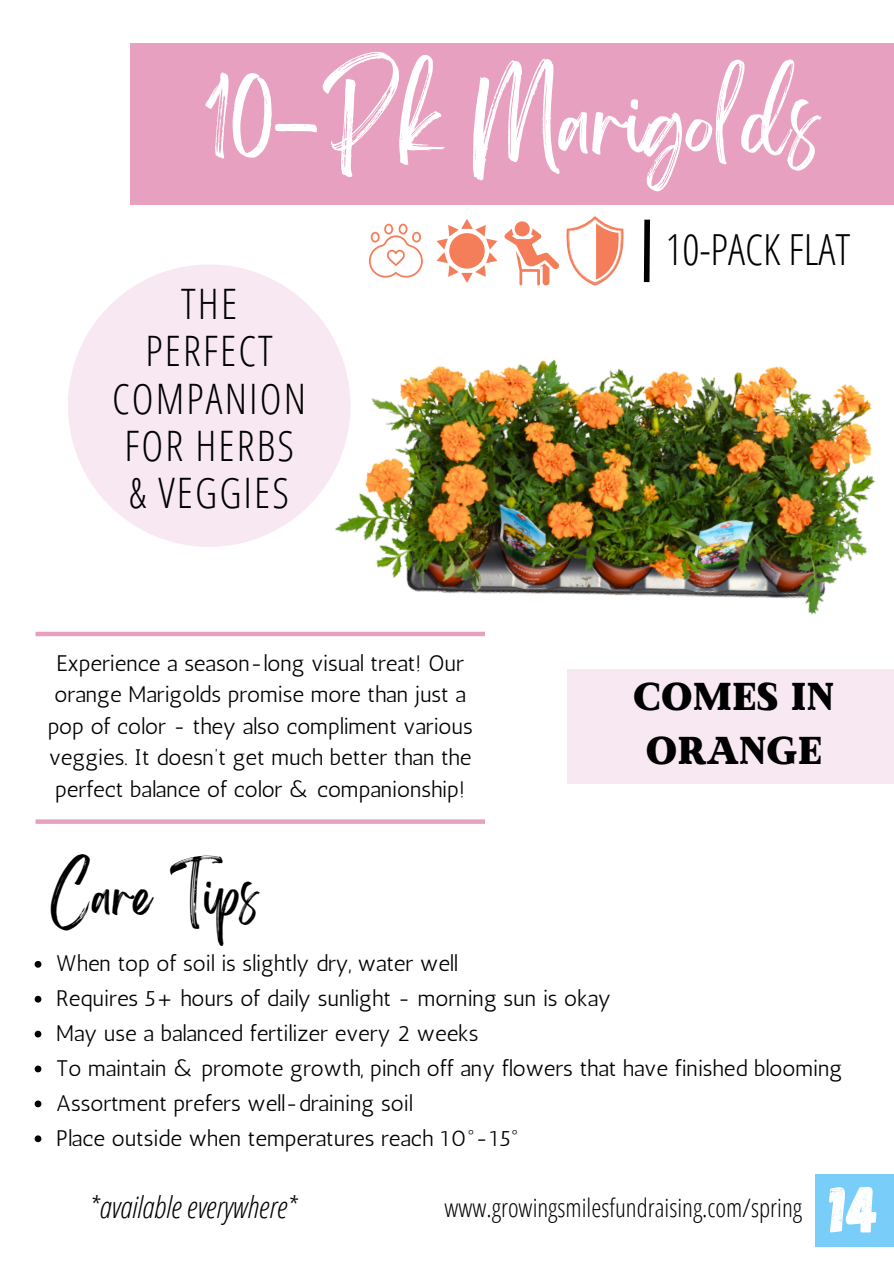
<style>
.page{position:relative;width:894px;height:1264px;background:#fff}
.page>*{position:absolute;margin:0;border:0;box-sizing:border-box;transform-origin:0 0}
.t1{font:78px "Brightwall";color:#fff}
.t2{font:65.4px "Gagalin";color:#fff}
.t3{font:47.4px "Brightwall";color:#000}
.t4{font:300 42.9px "Open Sans Condensed";color:#000}
.t5{font:300 42px/47.2px "Open Sans Condensed";letter-spacing:.05em;color:#000;text-align:center}
.t6{font:38.7px/53.6px "Made Winter Solid";color:#000;text-align:center}
.t7{font:italic 300 30px "Open Sans Condensed";color:#000}
.t8{font:300 25.5px "Open Sans Condensed";color:#000}
.t9{font:22.5px/31.5px "Antic";color:#000;text-align:center}
</style>
<div class="page">
<div style="left:130px;top:43px;width:763px;height:162px;background:#e7a0c0"></div>
<svg style="left:68px;top:264px;width:241px;height:283px;fill:#f8e8f2"></svg>
<svg style="left:35px;top:961px;width:6px;height:6px"></svg>
<svg style="left:35px;top:995px;width:6px;height:7px"></svg>
<svg style="left:35px;top:1030px;width:6px;height:7px"></svg>
<svg style="left:35px;top:1065px;width:6px;height:7px"></svg>
<svg style="left:35px;top:1100px;width:6px;height:7px"></svg>
<svg style="left:35px;top:1135px;width:6px;height:7px"></svg>
<svg style="left:35px;top:819px;width:450px;height:4px;fill:#e7a0c0"></svg>
<div style="left:35px;top:631px;width:450px;height:5px;background:#e7a0c0"></div>
<img style="left:309px;top:216px;width:567px;height:421px">
<div style="left:815px;top:1174px;width:78px;height:72px;background:#78cef8"></div>
<div style="left:567px;top:669px;width:326px;height:115px;background:#f8e8f2"></div>
<h1 class="t1" style="left:204px;top:95px;width:616px">10-Pk Marigolds</h1>
<p class="t5" style="left:112px;top:279px;width:195px">THE<br>PERFECT<br>COMPANION<br>FOR HERBS &amp; VEGGIES</p>
<p class="t9" style="left:48px;top:647px;width:426px">Experience a season-long visual treat! Our orange Marigolds promise more than just a pop of color - they also compliment various veggies. It doesn’t get much better than the perfect balance of color &amp; companionship!</p>
<p class="t3" style="left:50px;top:878px;width:209px">Care Tips</p>
<p class="t4" style="left:665px;top:219px;width:186px">10-PACK FLAT</p>
<h3 class="t6" style="left:633px;top:673px;width:202px">COMES IN<br>ORANGE</h3>
<p class="t9" style="left:56px;top:947px;width:403px">When top of soil is slightly dry, water well</p>
<p class="t9" style="left:56px;top:982px;width:556px">Requires 5+ hours of daily sunlight - morning sun is okay</p>
<p class="t9" style="left:56px;top:1017px;width:424px">May use a balanced fertilizer every 2 weeks</p>
<p class="t9" style="left:56px;top:1052px;width:787px">To maintain &amp; promote growth, pinch off any flowers that have finished blooming</p>
<h2 class="t9" style="left:56px;top:1087px;width:358px">Assortment prefers well-draining soil</h2>
<h4 class="t9" style="left:56px;top:1121px;width:464px">Place outside when temperatures reach 10°-15°</h4>
<p class="t7" style="left:89px;top:1185px;width:209px">*available everywhere*</p>
<h5 class="t8" style="left:444px;top:1189px;width:359px">www.growingsmilesfundraising.com/spring</h5>
<p class="t2" style="left:829px;top:1166px;width:51px">14</p>
</div>
